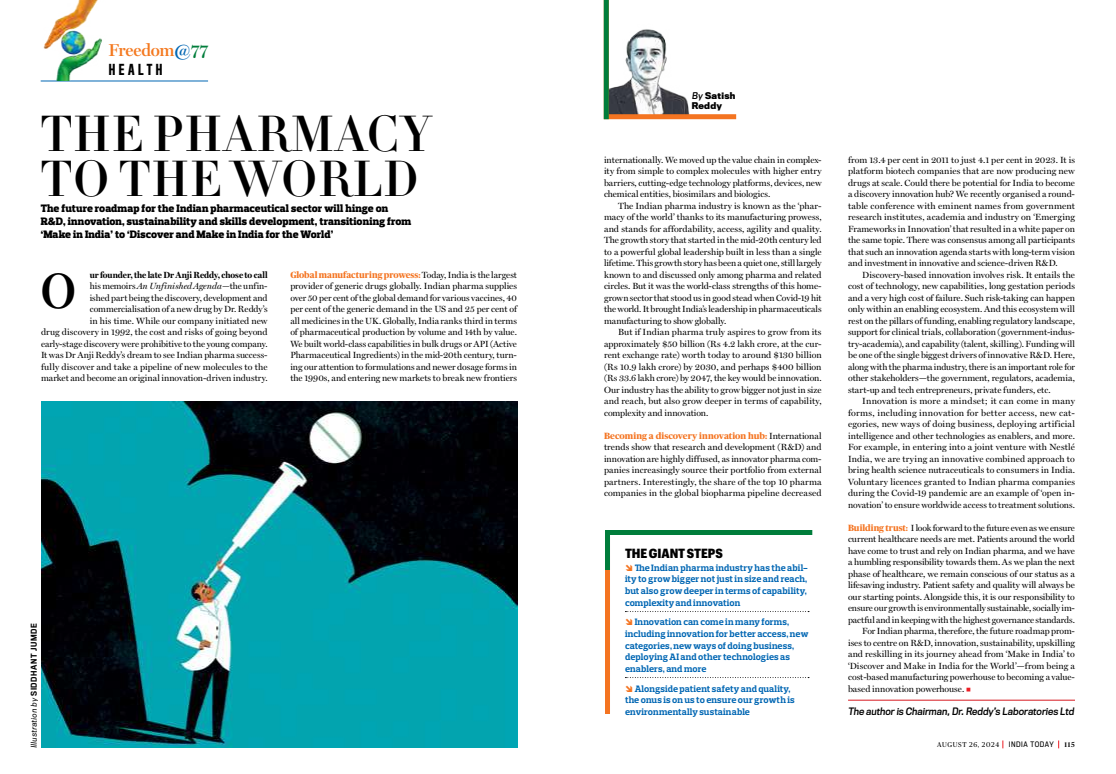
<style>
.page{position:relative;width:1116px;height:774px;background:#fff}
.page>*{position:absolute;margin:0;border:0;box-sizing:border-box;transform-origin:0 0}
.t1{font:600 50px "Miller Display";color:#000;scale:.9 1}
.t2{font:500 49.8px/45.5px "HTF Didot M16";letter-spacing:.015em;color:#000}
.t3{font:600 17.3px "Miller Display";letter-spacing:-.01em;color:#f47920}
.t4{font:500 14px "Titling Gothic FB Comp";letter-spacing:.255em;color:#000}
.t5{font:900 13px "Graphik Compact";letter-spacing:-.005em;color:#000}
.t6{font:900 11px/13px "Prelo Slab";letter-spacing:.005em;color:#000}
.t7{font:700 9.5px/11.5px "Prelo Slab";letter-spacing:.005em;color:#0066b3}
.t8{font:9.5px "Titling Gothic FB Narrow Standard";color:#000}
.t9{font:9px/11.5px "Miller Display";color:#000;text-align:justify}
.t10{font:800 9px "Publico Headline";color:#f47421}
.t11{font:700 8.6px/9.1px "Titling Gothic FB Narrow";letter-spacing:.035em;color:#000}
.t12{font:7.5px "Titling Gothic FB Narrow";color:#000}
.t13{font:7px "Publico Headline";letter-spacing:.095em;color:#000}
.t14{font:7px "Titling Gothic FB Narrow";letter-spacing:.08em;color:#000}
.t15{font:500 7px "Publico Headline";color:#000}
.s1{color:#0066b3}
.s2{color:#007d3b}
.s3{font-weight:700}
.s4{font-style:italic}
.s5{font-family:"Miller Display";font-weight:400;color:#000}
.s6{font-weight:500}
.s7{font-family:"Titling Gothic FB Narrow Standard";font-weight:400}
.s8{font-family:"Publico Headline";font-weight:800;color:#f47421}
.s9{color:#ed1d24}
</style>
<div class="page">
<hr style="left:848px;top:700px;width:227px;height:1px;background:#d71920">
<svg style="left:625px;top:611px;width:184px;height:1px"></svg>
<svg style="left:625px;top:677px;width:184px;height:1px"></svg>
<div style="left:605px;top:537px;width:5px;height:177px;background:#f47421"></div>
<svg style="left:603px;top:0;width:134px;height:120px"></svg>
<div style="left:604px;top:0;width:5px;height:119px;background:#007d3b"></div>
<hr style="left:41px;top:81px;width:167px;height:1px;background:#0066b3">
<img style="left:42px;top:0;width:64px;height:81px">
<img style="left:41px;top:401px;width:477px;height:347px">
<svg style="left:605px;top:530px;width:208px;height:40px"></svg>
<h3 class="t3" style="left:108px;top:40px;width:101px">Freedom<span class="s1">@</span><span class="s2">77</span></h3>
<h3 class="t4" style="left:109px;top:62px;width:55px">HEALTH</h3>
<h2 class="t2" style="left:41px;top:109px;width:392px">THE PHARMACY<br>TO THE WORLD</h2>
<p class="t6" style="left:41px;top:202px;width:372px">The future roadmap for the Indian pharmaceutical sector will hinge on<br>R&amp;D, innovation, sustainability and skills development, transitioning from ‘Make in India’ to ‘Discover and Make in India for the World’</p>
<p class="t9" style="left:41px;top:269px;width:228px;text-align:right"><span class="s3">ur founder, the late Dr Anji Reddy, chose to call<br></span>his memoirs <span class="s4">An Unfinished Agenda—</span>the unfin-<br>ished part being the discovery, development and commercialisation of a new drug by Dr. Reddy’s<br>in his time. While our company initiated new<br>drug discovery in 1992, the cost and risks of going beyond early-stage discovery were prohibitive to the young company.<br>It was Dr Anji Reddy’s dream to see Indian pharma success&shy;fully discover and take a pipeline of new molecules to the market and become an original innovation-driven industry.</p>
<p class="t10" style="left:290px;top:268px;width:228px">Global manufacturing prowess: <span class="s5">Today, India is the largest</span></p>
<h1 class="t1" style="left:41px;top:261px;width:40px">O</h1>
<p class="t9" style="left:290px;top:280px;width:228px">provider of generic drugs globally. Indian pharma supplies over 50 per cent of the global demand for various vaccines, 40 per cent of the generic demand in the US and 25 per cent of all medicines in the UK. Globally, India ranks third in terms of pharmaceutical production by volume and 14th by value.<br>We built world-class capabilities in bulk drugs or API (Active Pharmaceutical Ingredients) in the mid-20th century, turn&shy;ing our attention to formulations and newer dosage forms in the 1990s, and entering new markets to break new frontiers</p>
<p class="t12" style="left:29px;top:748px;width:126px;rotate:-90deg">Illustration by <span class="s6">SIDDHANT JUMDE</span></p>
<p class="t11" style="left:692px;top:92px;width:45px"><span class="s7">By</span> Satish<br>Reddy</p>
<p class="t9" style="left:604px;top:154px;width:219px">internationally. We moved up the value chain in complex&shy;ity from simple to complex molecules with higher entry barriers, cutting-edge technology platforms, devices, new chemical entities, biosimilars and biologics.</p>
<p class="t9" style="left:604px;top:200px;width:219px;text-indent:14px">The Indian pharma industry is known as the ‘phar&shy;macy of the world’ thanks to its manufacturing prowess, and stands for affordability, access, agility and quality.<br>The growth story that started in the mid-20th century led to a powerful global leadership built in less than a single lifetime. This growth story has been a quiet one, still largely known to and discussed only among pharma and related circles. But it was the world-class strengths of this home&shy;grown sector that stood us in good stead when Covid-19 hit the world. It brought India’s leadership in pharmaceuticals manufacturing to show globally.</p>
<p class="t9" style="left:604px;top:326px;width:219px;text-indent:14px">But if Indian pharma truly aspires to grow from its approximately $50 billion (Rs 4.2 lakh crore, at the cur&shy;rent exchange rate) worth today to around $130 billion (Rs 10.9 lakh crore) by 2030, and perhaps $400 billion (Rs 33.6 lakh crore) by 2047, the key would be innovation.<br>Our industry has the ability to grow bigger not just in size and reach, but also grow deeper in terms of capability, complexity and innovation.</p>
<p class="t10" style="left:604px;top:429px;width:219px">Becoming a discovery innovation hub: <span class="s5">International</span></p>
<p class="t9" style="left:604px;top:441px;width:219px">trends show that research and development (R&amp;D) and innovation are highly diffused, as innovator pharma com&shy;panies increasingly source their portfolio from external partners. Interestingly, the share of the top 10 pharma companies in the global biopharma pipeline decreased</p>
<h3 class="t5" style="left:625px;top:544px;width:99px">THE GIANT STEPS</h3>
<p class="t7" style="left:625px;top:562px;width:184px;text-indent:10px">The Indian pharma industry has the abil&shy;ity to grow bigger not just in size and reach, but also grow deeper in terms of capability, complexity and innovation</p>
<p class="t7" style="left:625px;top:617px;width:185px;text-indent:10px">Innovation can come in many forms, including innovation for better access, new categories, new ways of doing business, deploying AI and other technologies as enablers, and more</p>
<p class="t7" style="left:625px;top:683px;width:171px;text-indent:10px">Alongside patient safety and quality, the onus is on us to ensure our growth is environmentally sustainable</p>
<p class="t9" style="left:848px;top:154px;width:228px">from 13.4 per cent in 2011 to just 4.1 per cent in 2023. It is platform biotech companies that are now producing new drugs at scale. Could there be potential for India to become a discovery innovation hub? We recently organised a round&shy;table conference with eminent names from government research institutes, academia and industry on ‘Emerging Frameworks in Innovation’ that resulted in a white paper on the same topic. There was consensus among all participants that such an innovation agenda starts with long-term vision and investment in innovative and science-driven R&amp;D.</p>
<p class="t9" style="left:848px;top:269px;width:228px;text-indent:14px">Discovery-based innovation involves risk. It entails the cost of technology, new capabilities, long gestation periods and a very high cost of failure. Such risk-taking can happen only within an enabling ecosystem. And this ecosystem will rest on the pillars of funding, enabling regulatory landscape, support for clinical trials, collaboration (government-indus&shy;try-academia), and capability (talent, skilling). Funding will be one of the single biggest drivers of innovative R&amp;D. Here, along with the pharma industry, there is an important role for other stakeholders—the government, regulators, academia, start-up and tech entrepreneurs, private funders, etc.</p>
<p class="t9" style="left:848px;top:395px;width:228px;text-indent:14px">Innovation is more a mindset; it can come in many forms, including innovation for better access, new cat&shy;egories, new ways of doing business, deploying artificial intelligence and other technologies as enablers, and more.<br>For example, in entering into a joint venture with Nestlé India, we are trying an innovative combined approach to bring health science nutraceuticals to consumers in India.<br>Voluntary licences granted to Indian pharma companies during the Covid-19 pandemic are an example of ‘open in&shy;novation’ to ensure worldwide access to treatment solutions.</p>
<p class="t9" style="left:848px;top:522px;width:228px"><span class="s8">Building trust:</span> I look forward to the future even as we ensure</p>
<p class="t9" style="left:848px;top:533px;width:228px">current healthcare needs are met. Patients around the world</p>
<p class="t9" style="left:848px;top:545px;width:228px">have come to trust and rely on Indian pharma, and we have</p>
<p class="t9" style="left:848px;top:556px;width:228px">a humbling responsibility towards them. As we plan the next</p>
<p class="t9" style="left:848px;top:568px;width:228px">phase of healthcare, we remain conscious of our status as a</p>
<p class="t9" style="left:848px;top:579px;width:228px">lifesaving industry. Patient safety and quality will always be</p>
<p class="t9" style="left:848px;top:591px;width:228px">our starting points. Alongside this, it is our responsibility to</p>
<p class="t9" style="left:848px;top:602px;width:228px">ensure our growth is environmentally sustainable, socially im-</p>
<p class="t9" style="left:848px;top:614px;width:228px">pactful and in keeping with the highest governance standards.</p>
<p class="t9" style="left:862px;top:625px;width:214px">For Indian pharma, therefore, the future roadmap prom-</p>
<p class="t9" style="left:848px;top:637px;width:228px">ises to centre on R&amp;D, innovation, sustainability, upskilling</p>
<p class="t9" style="left:848px;top:648px;width:228px">and reskilling in its journey ahead from ‘Make in India’ to</p>
<p class="t9" style="left:848px;top:660px;width:228px">‘Discover and Make in India for the World’—from being a</p>
<p class="t9" style="left:848px;top:671px;width:228px">cost-based manufacturing powerhouse to becoming a value-</p>
<p class="t9" style="left:848px;top:683px;width:124px">based innovation powerhouse. <span class="s9">■</span></p>
<p class="t8" style="left:848px;top:705px;width:229px">The author is Chairman,Dr.Reddy’s Laboratories Ltd</p>
<p class="t13" style="left:937px;top:740px;width:64px">AUGUST 26, 2024</p>
<p class="t14" style="left:1009px;top:741px;width:46px">INDIA TODAY</p>
<p class="t15" style="left:1065px;top:740px;width:12px">115</p>
</div>
